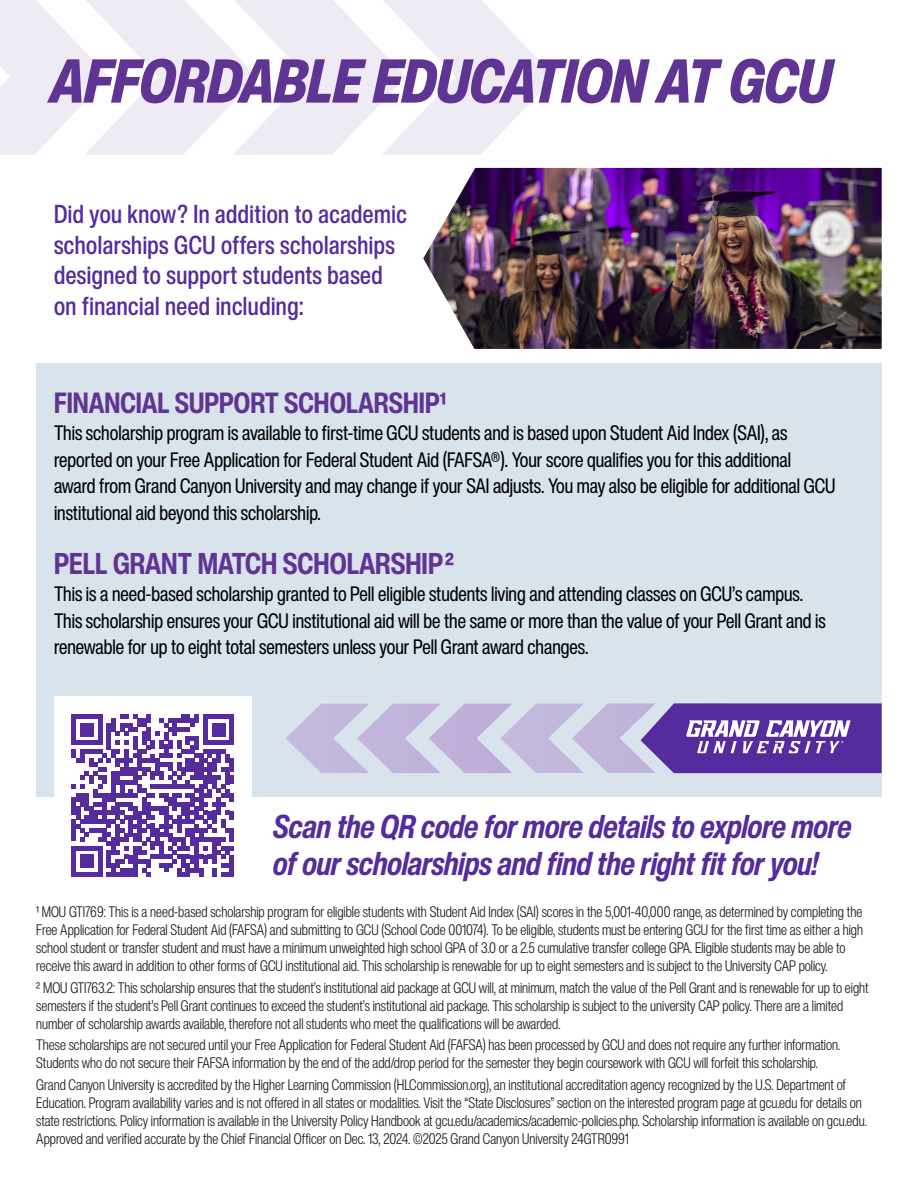
<style>
.page{position:relative;width:918px;height:1188px;background:#fff}
.page>*{position:absolute;margin:0;border:0;box-sizing:border-box;transform-origin:0 0}
.t1{font:italic 800 condensed 60.75px "Helvetica Now Display";color:#603493}
.t2{font:italic 700 condensed 32.4px/36.9px "Helvetica Now Display";color:#552b9d}
.t3{font:700 condensed 29.55px "Helvetica Now Display";color:#603493}
.t4{font:700 condensed 28.65px "Helvetica Now Display";color:#603493}
.t5{font:500 condensed 25.5px/30.6px "Helvetica Now Display";letter-spacing:.02em;color:#552b9d}
.t6{font:condensed 20.55px/26.7px "Helvetica Now Display";color:#000}
.t7{font:300 condensed 15px/18px "Helvetica Now Display";color:#231f20}
</style>
<div class="page">
<div style="left:36px;top:364px;width:846px;height:433px;background:#d9e3ec"></div>
<svg style="left:0;top:0;width:554px;height:155px"></svg>
<img style="left:423px;top:168px;width:459px;height:181px">
<div style="left:54px;top:697px;width:198px;height:197px;background:#fff"></div>
<svg style="left:72px;top:714px;width:162px;height:163px"></svg>
<hr style="left:230px;top:855px;width:4px;height:22px;background:#552b9d">
<svg style="left:286px;top:703px;width:596px;height:70px"></svg>
<p class="t1" style="left:50px;top:41px;width:782px">AFFORDABLE EDUCATION AT GCU</p>
<p class="t5" style="left:54px;top:199px;width:354px">Did you know? In addition to academic scholarships GCU offers scholarships designed to support students based on financial need including:</p>
<p class="t4" style="left:54px;top:385px;width:393px">FINANCIAL SUPPORT SCHOLARSHIP1</p>
<p class="t6" style="left:54px;top:419px;width:783px">This scholarship program is available to first-time GCU students and is based upon Student Aid Index (SAI), as reported on your Free Application for Federal Student Aid (FAFSA®). Your score qualifies you for this additional award from Grand Canyon University and may change if your SAI adjusts. You may also be eligible for additional GCU institutional aid beyond this scholarship.</p>
<p class="t3" style="left:54px;top:545px;width:401px">PELL GRANT MATCH SCHOLARSHIP2</p>
<p class="t6" style="left:54px;top:580px;width:773px">This is a need-based scholarship granted to Pell eligible students living and attending classes on GCU’s campus.<br>This scholarship ensures your GCU institutional aid will be the same or more than the value of your Pell Grant and is renewable for up to eight total semesters unless your Pell Grant award changes.</p>
<p class="t2" style="left:273px;top:808px;width:580px">Scan the QR code for more details to explore more of our scholarships and find the right fit for you!</p>
<p class="t7" style="left:36px;top:903px;width:828px">1 MOU GTI769: This is a need-based scholarship program for eligible students with Student Aid Index (SAI) scores in the 5,001-40,000 range, as determined by completing the Free Application for Federal Student Aid (FAFSA) and submitting to GCU (School Code 001074). To be eligible, students must be entering GCU for the first time as either a high school student or transfer student and must have a minimum unweighted high school GPA of 3.0 or a 2.5 cumulative transfer college GPA. Eligible students may be able to receive this award in addition to other forms of GCU institutional aid. This scholarship is renewable for up to eight semesters and is subject to the University CAP policy.</p>
<p class="t7" style="left:36px;top:979px;width:834px">2 MOU GTI763.2: This scholarship ensures that the student’s institutional aid package at GCU will, at minimum, match the value of the Pell Grant and is renewable for up to eight semesters if the student’s Pell Grant continues to exceed the student’s institutional aid package. This scholarship is subject to the university CAP policy. There are a limited number of scholarship awards available, therefore not all students who meet the qualifications will be awarded.</p>
<p class="t7" style="left:36px;top:1036px;width:806px">These scholarships are not secured until your Free Application for Federal Student Aid (FAFSA) has been processed by GCU and does not require any further information.<br>Students who do not secure their FAFSA information by the end of the add/drop period for the semester they begin coursework with GCU will forfeit this scholarship.</p>
<p class="t7" style="left:36px;top:1076px;width:832px">Grand Canyon University is accredited by the Higher Learning Commission (HLCommission.org), an institutional accreditation agency recognized by the U.S. Department of Education. Program availability varies and is not offered in all states or modalities. Visit the “State Disclosures” section on the interested program page at gcu.edu for details on state restrictions. Policy information is available in the University Policy Handbook at gcu.edu/academics/academic-policies.php. Scholarship information is available on gcu.edu.<br>Approved and verified accurate by the Chief Financial Officer on Dec. 13, 2024. ©2025 Grand Canyon University 24GTR0991</p>
</div>
